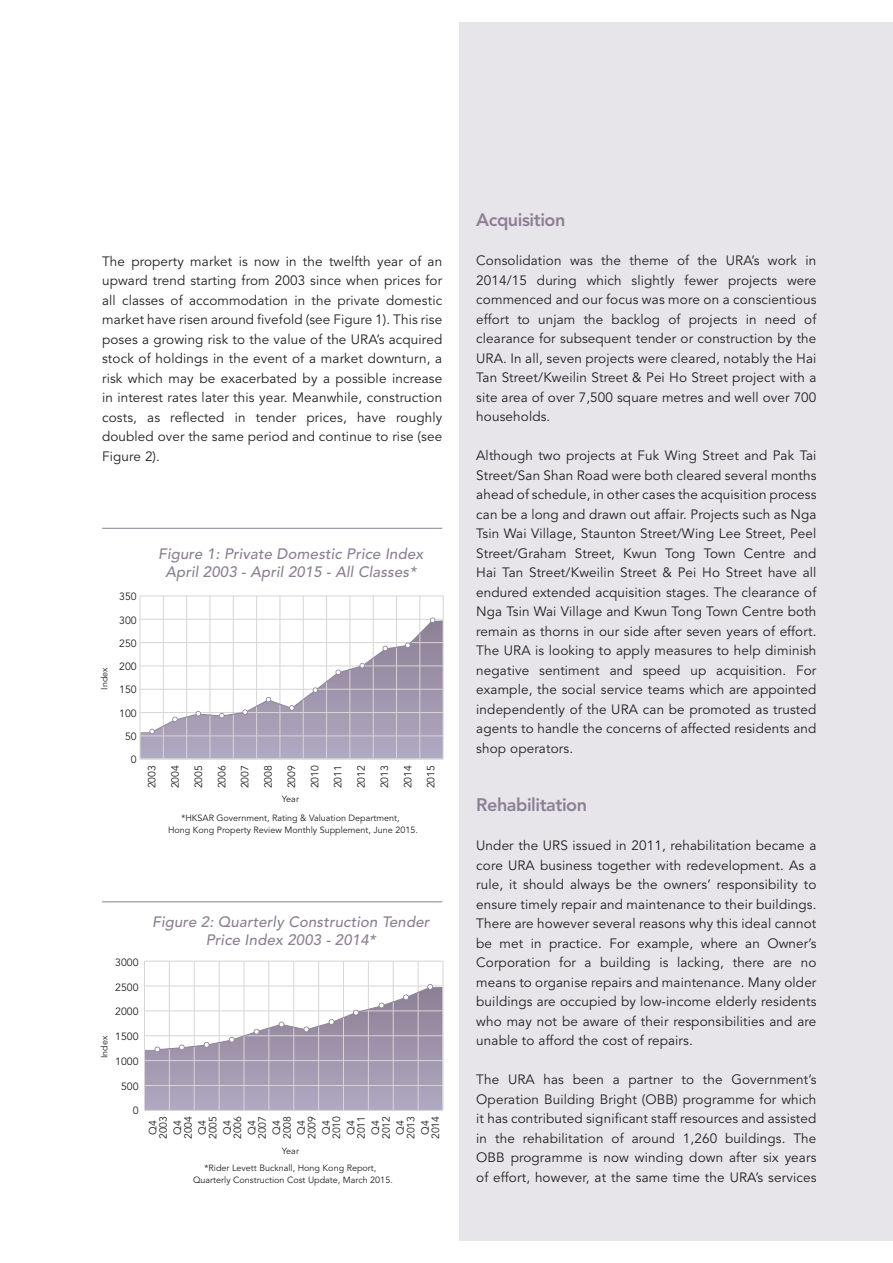
<style>
.page{position:relative;width:893px;height:1263px;background:#fff}
.page>*{position:absolute;margin:0;border:0;box-sizing:border-box;transform-origin:0 0}
.t1{font:800 18px "Avenir";letter-spacing:-.025em;color:#8c8095}
.t2{font:italic 500 15px/18px "Avenir";letter-spacing:.01em;color:#8c8095;text-align:center}
.t3{font:13.5px/19.5px "Avenir";letter-spacing:.01em;color:#231f20;text-align:justify}
.t4{font:10.5px/10.5px "Avenir";color:#231f20;text-align:center}
.t5{font:9px/12px "Avenir";color:#231f20;text-align:center}
</style>
<div class="page">
<div style="left:459px;top:0;width:434px;height:1263px;background:#e8e5ea"></div>
<div style="left:0;top:0;width:893px;height:21px;background:#fff"></div>
<div style="left:0;top:1242px;width:893px;height:21px;background:#fff"></div>
<hr style="left:140px;top:596px;width:1px;height:70px;background:#d6d6d4">
<hr style="left:163px;top:596px;width:1px;height:70px;background:#d6d6d4">
<hr style="left:140px;top:596px;width:303px;height:1px;background:#d6d6d4">
<hr style="left:186px;top:596px;width:1px;height:70px;background:#d6d6d4">
<hr style="left:210px;top:596px;width:1px;height:70px;background:#d6d6d4">
<hr style="left:233px;top:596px;width:1px;height:70px;background:#d6d6d4">
<hr style="left:256px;top:596px;width:1px;height:70px;background:#d6d6d4">
<hr style="left:280px;top:596px;width:1px;height:70px;background:#d6d6d4">
<hr style="left:303px;top:596px;width:1px;height:70px;background:#d6d6d4">
<hr style="left:326px;top:596px;width:1px;height:70px;background:#d6d6d4">
<hr style="left:350px;top:596px;width:1px;height:70px;background:#d6d6d4">
<hr style="left:373px;top:596px;width:1px;height:70px;background:#d6d6d4">
<hr style="left:396px;top:596px;width:1px;height:70px;background:#d6d6d4">
<hr style="left:420px;top:596px;width:1px;height:70px;background:#d6d6d4">
<hr style="left:443px;top:596px;width:1px;height:70px;background:#d6d6d4">
<hr style="left:140px;top:759px;width:303px;height:1px;background:#d6d6d4">
<hr style="left:443px;top:666px;width:1px;height:93px;background:#d6d6d4">
<svg style="left:140px;top:617px;width:303px;height:142px"></svg>
<hr style="left:144px;top:961px;width:1px;height:50px;background:#d6d6d4">
<hr style="left:169px;top:961px;width:1px;height:50px;background:#d6d6d4">
<hr style="left:144px;top:961px;width:299px;height:1px;background:#d6d6d4">
<hr style="left:194px;top:961px;width:1px;height:50px;background:#d6d6d4">
<hr style="left:219px;top:961px;width:1px;height:50px;background:#d6d6d4">
<hr style="left:244px;top:961px;width:1px;height:50px;background:#d6d6d4">
<hr style="left:269px;top:961px;width:1px;height:50px;background:#d6d6d4">
<hr style="left:293px;top:961px;width:1px;height:50px;background:#d6d6d4">
<hr style="left:318px;top:961px;width:1px;height:50px;background:#d6d6d4">
<hr style="left:343px;top:961px;width:1px;height:50px;background:#d6d6d4">
<hr style="left:368px;top:961px;width:1px;height:50px;background:#d6d6d4">
<hr style="left:393px;top:961px;width:1px;height:50px;background:#d6d6d4">
<hr style="left:418px;top:961px;width:1px;height:50px;background:#d6d6d4">
<hr style="left:443px;top:961px;width:1px;height:50px;background:#d6d6d4">
<hr style="left:144px;top:1011px;width:1px;height:99px;background:#d6d6d4">
<hr style="left:144px;top:1110px;width:299px;height:1px;background:#d6d6d4">
<hr style="left:443px;top:1011px;width:1px;height:99px;background:#d6d6d4">
<svg style="left:145px;top:984px;width:298px;height:126px"></svg>
<hr style="left:102px;top:528px;width:340px;height:1px;background:#8c8095">
<hr style="left:102px;top:901px;width:340px;height:1px;background:#8c8095">
<p class="t3" style="left:102px;top:253px;width:342px">The property market is now in the twelfth year of an upward trend starting from 2003 since when prices for all classes of accommodation in the private domestic market have risen around fivefold (see Figure 1). This rise poses a growing risk to the value of the URA’s acquired stock of holdings in the event of a market downturn, a risk which may be exacerbated by a possible increase in interest rates later this year. Meanwhile, construction costs, as reflected in tender prices, have roughly doubled over the same period and continue to rise (see Figure 2).</p>
<p class="t5" style="left:99px;top:690px;width:24px;rotate:-90deg">Index</p>
<p class="t4" style="left:119px;top:592px;width:19px">350</p>
<p class="t4" style="left:119px;top:616px;width:19px">300</p>
<p class="t4" style="left:119px;top:639px;width:19px">250</p>
<p class="t4" style="left:119px;top:662px;width:19px">200</p>
<p class="t4" style="left:119px;top:685px;width:19px">150</p>
<p class="t4" style="left:119px;top:709px;width:19px">100</p>
<p class="t4" style="left:125px;top:732px;width:13px">50</p>
<p class="t4" style="left:131px;top:755px;width:7px">0</p>
<p class="t2" style="left:158px;top:546px;width:267px">Figure 1: Private Domestic Price Index<br>April 2003 - April 2015 - All Classes*</p>
<p class="t4" style="left:148px;top:788px;width:25px;rotate:-90deg">2003</p>
<p class="t4" style="left:171px;top:788px;width:25px;rotate:-90deg">2004</p>
<p class="t4" style="left:194px;top:788px;width:25px;rotate:-90deg">2005</p>
<p class="t4" style="left:218px;top:788px;width:25px;rotate:-90deg">2006</p>
<p class="t4" style="left:241px;top:788px;width:25px;rotate:-90deg">2007</p>
<p class="t4" style="left:264px;top:788px;width:25px;rotate:-90deg">2008</p>
<p class="t4" style="left:287px;top:788px;width:25px;rotate:-90deg">2009</p>
<p class="t4" style="left:311px;top:788px;width:25px;rotate:-90deg">2010</p>
<p class="t4" style="left:334px;top:788px;width:25px;rotate:-90deg">2011</p>
<p class="t4" style="left:357px;top:788px;width:25px;rotate:-90deg">2012</p>
<p class="t4" style="left:380px;top:788px;width:25px;rotate:-90deg">2013</p>
<p class="t4" style="left:404px;top:788px;width:25px;rotate:-90deg">2014</p>
<p class="t4" style="left:427px;top:788px;width:25px;rotate:-90deg">2015</p>
<p class="t5" style="left:282px;top:794px;width:19px">Year</p>
<p class="t5" style="left:168px;top:813px;width:251px">*HKSAR Government, Rating &amp; Valuation Department,<br>Hong Kong Property Review Monthly Supplement, June 2015.</p>
<p class="t5" style="left:99px;top:1058px;width:24px;rotate:-90deg">Index</p>
<p class="t4" style="left:115px;top:958px;width:25px">3000</p>
<p class="t4" style="left:115px;top:983px;width:25px">2500</p>
<p class="t4" style="left:115px;top:1008px;width:25px">2000</p>
<p class="t4" style="left:115px;top:1032px;width:25px">1500</p>
<p class="t4" style="left:115px;top:1057px;width:25px">1000</p>
<p class="t4" style="left:121px;top:1082px;width:19px">500</p>
<p class="t4" style="left:133px;top:1107px;width:7px">0</p>
<p class="t2" style="left:152px;top:915px;width:279px">Figure 2: Quarterly Construction Tender<br>Price Index 2003 - 2014*</p>
<p class="t4" style="left:149px;top:1139px;width:25px;rotate:-90deg">Q4<br>2003</p>
<p class="t4" style="left:173px;top:1139px;width:25px;rotate:-90deg">Q4<br>2004</p>
<p class="t4" style="left:198px;top:1139px;width:25px;rotate:-90deg">Q4<br>2005</p>
<p class="t4" style="left:223px;top:1139px;width:25px;rotate:-90deg">Q4<br>2006</p>
<p class="t4" style="left:248px;top:1139px;width:25px;rotate:-90deg">Q4<br>2007</p>
<p class="t4" style="left:272px;top:1139px;width:25px;rotate:-90deg">Q4<br>2008</p>
<p class="t4" style="left:297px;top:1139px;width:25px;rotate:-90deg">Q4<br>2009</p>
<p class="t4" style="left:322px;top:1139px;width:25px;rotate:-90deg">Q4<br>2010</p>
<p class="t4" style="left:347px;top:1139px;width:25px;rotate:-90deg">Q4<br>2011</p>
<p class="t4" style="left:371px;top:1139px;width:25px;rotate:-90deg">Q4<br>2012</p>
<p class="t4" style="left:396px;top:1139px;width:25px;rotate:-90deg">Q4<br>2013</p>
<p class="t4" style="left:421px;top:1139px;width:25px;rotate:-90deg">Q4<br>2014</p>
<p class="t5" style="left:282px;top:1146px;width:19px">Year</p>
<p class="t5" style="left:193px;top:1163px;width:201px">*Rider Levett Bucknall, Hong Kong Report,<br>Quarterly Construction Cost Update, March 2015.</p>
<h1 class="t1" style="left:476px;top:212px;width:91px">Acquisition</h1>
<p class="t3" style="left:476px;top:252px;width:342px">Consolidation was the theme of the URA’s work in 2014/15 during which slightly fewer projects were commenced and our focus was more on a conscientious effort to unjam the backlog of projects in need of clearance for subsequent tender or construction by the URA. In all, seven projects were cleared, notably the Hai Tan Street/Kweilin Street &amp; Pei Ho Street project with a site area of over 7,500 square metres and well over 700 households.</p>
<p class="t3" style="left:476px;top:447px;width:342px">Although two projects at Fuk Wing Street and Pak Tai Street/San Shan Road were both cleared several months ahead of schedule, in other cases the acquisition process can be a long and drawn out affair. Projects such as Nga Tsin Wai Village, Staunton Street/Wing Lee Street, Peel Street/Graham Street, Kwun Tong Town Centre and Hai Tan Street/Kweilin Street &amp; Pei Ho Street have all endured extended acquisition stages. The clearance of Nga Tsin Wai Village and Kwun Tong Town Centre both remain as thorns in our side after seven years of effort.<br>The URA is looking to apply measures to help diminish negative sentiment and speed up acquisition. For example, the social service teams which are appointed independently of the URA can be promoted as trusted agents to handle the concerns of affected residents and shop operators.</p>
<h1 class="t1" style="left:476px;top:797px;width:112px">Rehabilitation</h1>
<p class="t3" style="left:476px;top:837px;width:342px">Under the URS issued in 2011, rehabilitation became a core URA business together with redevelopment. As a rule, it should always be the owners’ responsibility to ensure timely repair and maintenance to their buildings.<br>There are however several reasons why this ideal cannot be met in practice. For example, where an Owner’s Corporation for a building is lacking, there are no means to organise repairs and maintenance. Many older buildings are occupied by low-income elderly residents who may not be aware of their responsibilities and are unable to afford the cost of repairs.</p>
<p class="t3" style="left:476px;top:1071px;width:342px">The URA has been a partner to the Government’s Operation Building Bright (OBB) programme for which it has contributed significant staff resources and assisted in the rehabilitation of around 1,260 buildings. The OBB programme is now winding down after six years of effort, however, at the same time the URA’s services</p>
</div>
